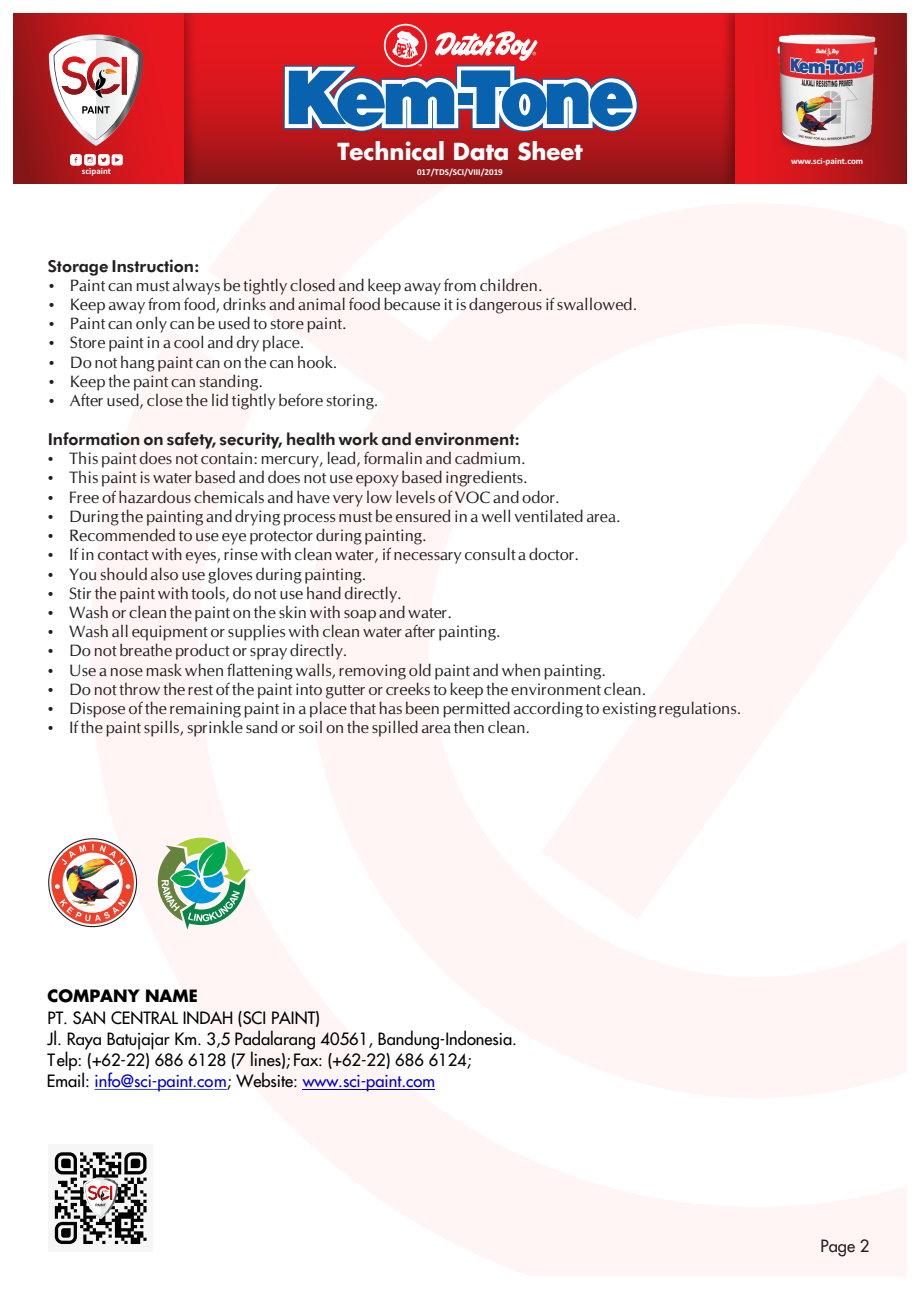
<style>
.page{position:relative;width:920px;height:1290px;background:#fff}
.page>*{position:absolute;margin:0;border:0;box-sizing:border-box;transform-origin:0 0}
.t1{font:700 22.8px "Futura LT";color:#fff}
.t2{font:16.5px/19.2px "Cg Omega";color:#231f20}
.t3{font:16.5px/21.3px "Futura LT";color:#000}
.t4{font:800 16.5px "Futura BT";color:#231f20}
.t5{font:700 16.5px "Futura LT";color:#000}
.t6{font:16.5px "Futura LT";color:#231f20}
.t7{font:700 9px "Calibri";color:#fff}
.t8{font:700 9px "Calibri";color:#fdfdfd}
.s1{color:#0000c4}
</style>
<div class="page">
<svg style="left:209px;top:14px;width:501px;height:169px;background:#bb161a"></svg>
<div style="left:14px;top:14px;width:195px;height:169px;background:#000;opacity:.49"></div>
<svg style="left:14px;top:14px;width:169px;height:169px;background:#c2161b"></svg>
<div style="left:710px;top:14px;width:196px;height:169px;background:#000;opacity:.49"></div>
<div style="left:735px;top:14px;width:170px;height:169px;background:linear-gradient(to right,#f6171f,#901617)"></div>
<svg style="left:70px;top:154px;width:53px;height:11px"></svg>
<img style="left:774px;top:30px;width:111px;height:129px">
<svg style="left:49px;top:34px;width:94px;height:112px"></svg>
<svg style="left:283px;top:24px;width:355px;height:108px"></svg>
<div style="left:49px;top:1144px;width:104px;height:108px;background:#f6f6f7"></div>
<svg style="left:55px;top:1152px;width:92px;height:92px"></svg>
<svg style="left:48px;top:838px;width:89px;height:89px"></svg>
<img style="left:66px;top:859px;width:53px;height:48px">
<svg style="left:158px;top:838px;width:93px;height:91px"></svg>
<hr style="left:95px;top:1089px;width:118px;height:1px;background:#0000c4">
<svg style="left:214px;top:1089px;width:13px;height:1px"></svg>
<hr style="left:303px;top:1089px;width:132px;height:1px;background:#0000c4">
<p class="t8" style="left:82px;top:167px;width:30px">scipaint</p>
<h1 class="t1" style="left:337px;top:142px;width:247px">Technical Data Sheet</h1>
<p class="t7" style="left:417px;top:168px;width:87px">017/TDS/SCI/VIII/2019</p>
<p class="t4" style="left:48px;top:259px;width:154px">Storage Instruction:</p>
<p class="t2" style="left:70px;top:277px;width:569px">Paint can must always be tightly closed and keep away from children.<br>Keep away from food, drinks and animal food because it is dangerous if swallowed.<br>Paint can only can be used to store paint.<br>Store paint in a cool and dry place.<br>Do not hang paint can on the can hook.<br>Keep the paint can standing.<br>After used, close the lid tightly before storing.</p>
<p class="t4" style="left:48px;top:433px;width:474px">Information on safety, security, health work and environment:</p>
<p class="t2" style="left:69px;top:450px;width:674px">This paint does not contain: mercury, lead, formalin and cadmium.<br>This paint is water based and does not use epoxy based ingredients.<br>Free of hazardous chemicals and have very low levels of VOC and odor.<br>During the painting and drying process must be ensured in a well ventilated area.<br>Recommended to use eye protector during painting.<br>If in contact with eyes, rinse with clean water, if necessary consult a doctor.<br>You should also use gloves during painting.<br>Stir the paint with tools, do not use hand directly.<br>Wash or clean the paint on the skin with soap and water.<br>Wash all equipment or supplies with clean water after painting.<br>Do not breathe product or spray directly.<br>Use a nose mask when flattening walls, removing old paint and when painting.<br>Do not throw the rest of the paint into gutter or creeks to keep the environment clean.<br>Dispose of the remaining paint in a place that has been permitted according to existing regulations.<br>If the paint spills, sprinkle sand or soil on the spilled area then clean.</p>
<p class="t7" style="left:791px;top:158px;width:74px">www.sci-paint.com</p>
<p class="t5" style="left:48px;top:989px;width:152px">COMPANY NAME</p>
<p class="t3" style="left:47px;top:1008px;width:472px">PT. SAN CENTRAL INDAH (SCI PAINT)<br>Jl. Raya Batujajar Km. 3,5 Padalarang 40561, Bandung-Indonesia.<br>Telp: (+62-22) 686 6128 (7 lines); Fax: (+62-22) 686 6124; Email: <span class="s1">info@sci-paint.com</span>; Website: <span class="s1">www.sci-paint.com</span></p>
<p class="t6" style="left:820px;top:1239px;width:50px">Page 2</p>
</div>
